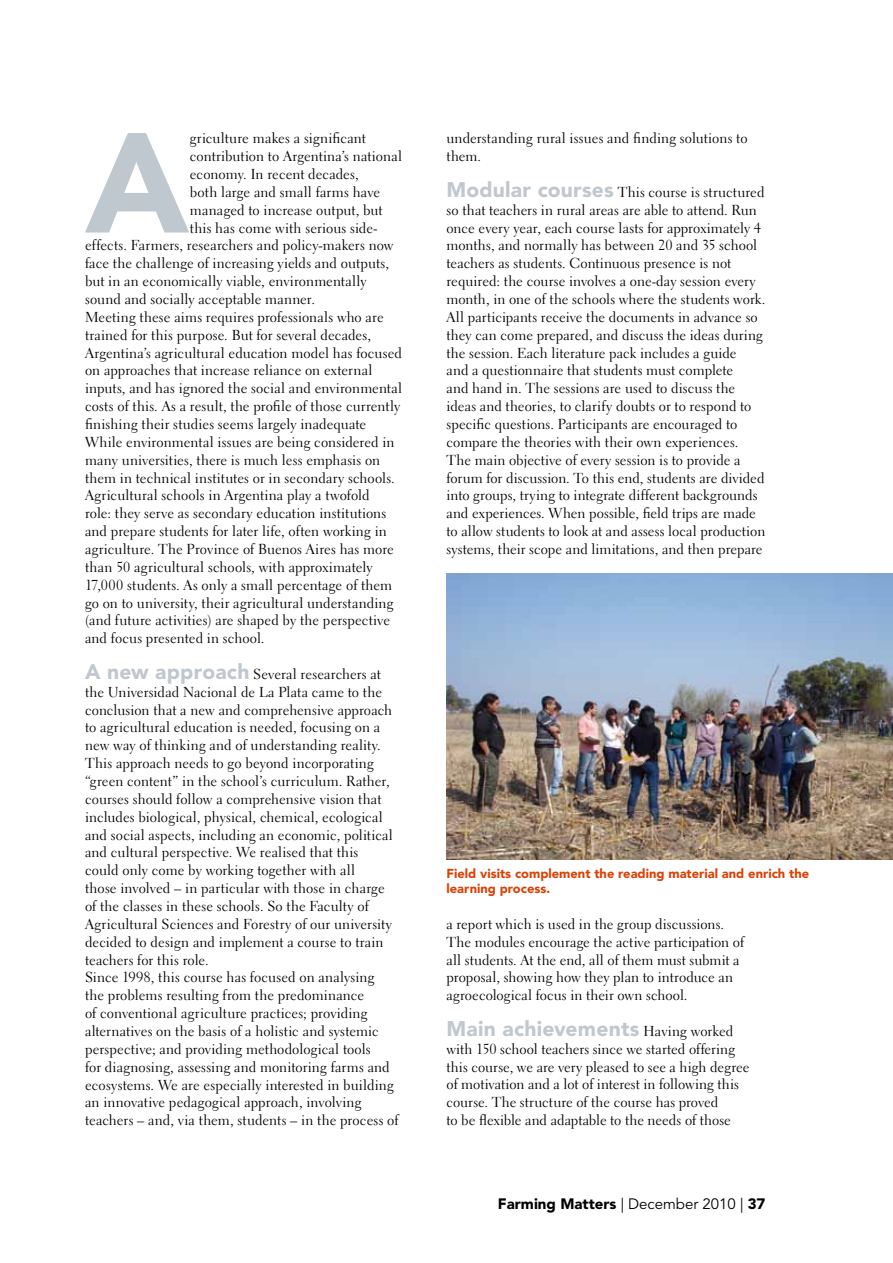
<style>
.page{position:relative;width:893px;height:1263px;background:#fff}
.page>*{position:absolute;margin:0;border:0;box-sizing:border-box;transform-origin:0 0}
.t1{font:900 140.4px "Avenir LT Std";color:#bfc7cf}
.t2{font:900 21px "Avenir LT Std";letter-spacing:.01em;color:#bfc7cf}
.t3{font:900 15px "Avenir LT Std";color:#000}
.t4{font:14.4px/17.9px "Electra LT Std";letter-spacing:.005em;color:#000}
.t5{font:900 12.9px/15px "Avenir LT Std";color:#db4105}
.s1{font-family:"Avenir LT Std";font-weight:900;font-size:21px;color:#bfc7cf}
.s2{font-family:"Electra LT Std";font-weight:400;font-size:14.4px;color:#000}
.s3{font-weight:400}
</style>
<div class="page">
<img style="left:446px;top:573px;width:447px;height:287px">
<h1 class="t1" style="left:85px;top:99px;width:106px">A</h1>
<p class="t4" style="left:190px;top:129px;width:178px">griculture makes a significant</p>
<p class="t4" style="left:190px;top:147px;width:214px">contribution to Argentina’s national</p>
<p class="t4" style="left:190px;top:165px;width:170px">economy. In recent decades,</p>
<p class="t4" style="left:190px;top:183px;width:192px">both large and small farms have</p>
<p class="t4" style="left:190px;top:201px;width:194px">managed to increase output, but</p>
<p class="t4" style="left:190px;top:219px;width:189px">this has come with serious side-</p>
<p class="t4" style="left:85px;top:237px;width:310px">effects. Farmers, researchers and policy-makers now</p>
<p class="t4" style="left:85px;top:254px;width:306px">face the challenge of increasing yields and outputs,</p>
<p class="t4" style="left:85px;top:272px;width:283px">but in an economically viable, environmentally</p>
<p class="t4" style="left:85px;top:290px;width:231px">sound and socially acceptable manner.</p>
<p class="t4" style="left:85px;top:308px;width:300px">Meeting these aims requires professionals who are</p>
<p class="t4" style="left:85px;top:326px;width:288px">trained for this purpose. But for several decades,</p>
<p class="t4" style="left:85px;top:344px;width:319px">Argentina’s agricultural education model has focused</p>
<p class="t4" style="left:85px;top:362px;width:289px">on approaches that increase reliance on external</p>
<p class="t4" style="left:85px;top:379px;width:319px">inputs, and has ignored the social and environmental</p>
<p class="t4" style="left:85px;top:397px;width:317px">costs of this. As a result, the profile of those currently</p>
<p class="t4" style="left:85px;top:415px;width:283px">finishing their studies seems largely inadequate</p>
<p class="t4" style="left:85px;top:433px;width:311px">While environmental issues are being considered in</p>
<p class="t4" style="left:85px;top:451px;width:297px">many universities, there is much less emphasis on</p>
<p class="t4" style="left:85px;top:469px;width:311px">them in technical institutes or in secondary schools.</p>
<p class="t4" style="left:85px;top:487px;width:286px">Agricultural schools in Argentina play a twofold</p>
<p class="t4" style="left:85px;top:504px;width:303px">role: they serve as secondary education institutions</p>
<p class="t4" style="left:85px;top:522px;width:303px">and prepare students for later life, often working in</p>
<p class="t4" style="left:85px;top:540px;width:310px">agriculture. The Province of Buenos Aires has more</p>
<p class="t4" style="left:85px;top:558px;width:289px">than 50 agricultural schools, with approximately</p>
<p class="t4" style="left:85px;top:576px;width:309px">17,000 students. As only a small percentage of them</p>
<p class="t4" style="left:85px;top:594px;width:310px">go on to university, their agricultural understanding</p>
<p class="t4" style="left:85px;top:612px;width:307px">(and future activities) are shaped by the perspective</p>
<p class="t4" style="left:85px;top:629px;width:181px">and focus presented in school.</p>
<p class="t4" style="left:85px;top:665px;width:315px"><span class="s1">A new approach</span> Several researchers at the Universidad Nacional de La Plata came to the conclusion that a new and comprehensive approach to agricultural education is needed, focusing on a new way of thinking and of understanding reality.<br>This approach needs to go beyond incorporating “green content” in the school’s curriculum. Rather, courses should follow a comprehensive vision that includes biological, physical, chemical, ecological and social aspects, including an economic, political and cultural perspective. We realised that this<br>could only come by working together with all<br>those involved – in particular with those in charge of the classes in these schools. So the Faculty of Agricultural Sciences and Forestry of our university decided to design and implement a course to train teachers for this role.<br>Since 1998, this course has focused on analysing<br>the problems resulting from the predominance<br>of conventional agriculture practices; providing alternatives on the basis of a holistic and systemic perspective; and providing methodological tools<br>for diagnosing, assessing and monitoring farms and ecosystems. We are especially interested in building an innovative pedagogical approach, involving teachers – and, via them, students – in the process of</p>
<p class="t4" style="left:446px;top:130px;width:303px">understanding rural issues and finding solutions to them.</p>
<p class="t4" style="left:446px;top:183px;width:320px"><span class="s1">Modular courses</span> This course is structured so that teachers in rural areas are able to attend. Run once every year, each course lasts for approximately 4 months, and normally has between 20 and 35 school teachers as students. Continuous presence is not required: the course involves a one-day session every month, in one of the schools where the students work.<br>All participants receive the documents in advance so they can come prepared, and discuss the ideas during the session. Each literature pack includes a guide<br>and a questionnaire that students must complete<br>and hand in. The sessions are used to discuss the ideas and theories, to clarify doubts or to respond to specific questions. Participants are encouraged to compare the theories with their own experiences.<br>The main objective of every session is to provide a forum for discussion. To this end, students are divided into groups, trying to integrate different backgrounds and experiences. When possible, field trips are made to allow students to look at and assess local production systems, their scope and limitations, and then prepare</p>
<p class="t5" style="left:446px;top:866px;width:364px">Field visits complement the reading material and enrich the learning process.</p>
<p class="t4" style="left:446px;top:915px;width:299px">a report which is used in the group discussions.<br>The modules encourage the active participation of all students. At the end, all of them must submit a proposal, showing how they plan to introduce an agroecological focus in their own school.</p>
<h2 class="t2" style="left:446px;top:1016px;width:288px">Main achievements <span class="s2">Having worked</span></h2>
<p class="t4" style="left:446px;top:1040px;width:304px">with 150 school teachers since we started offering this course, we are very pleased to see a high degree of motivation and a lot of interest in following this course. The structure of the course has proved<br>to be flexible and adaptable to the needs of those</p>
<p class="t3" style="left:498px;top:1195px;width:269px">Farming Matters <span class="s3">| December 2010 |</span> 37</p>
</div>
